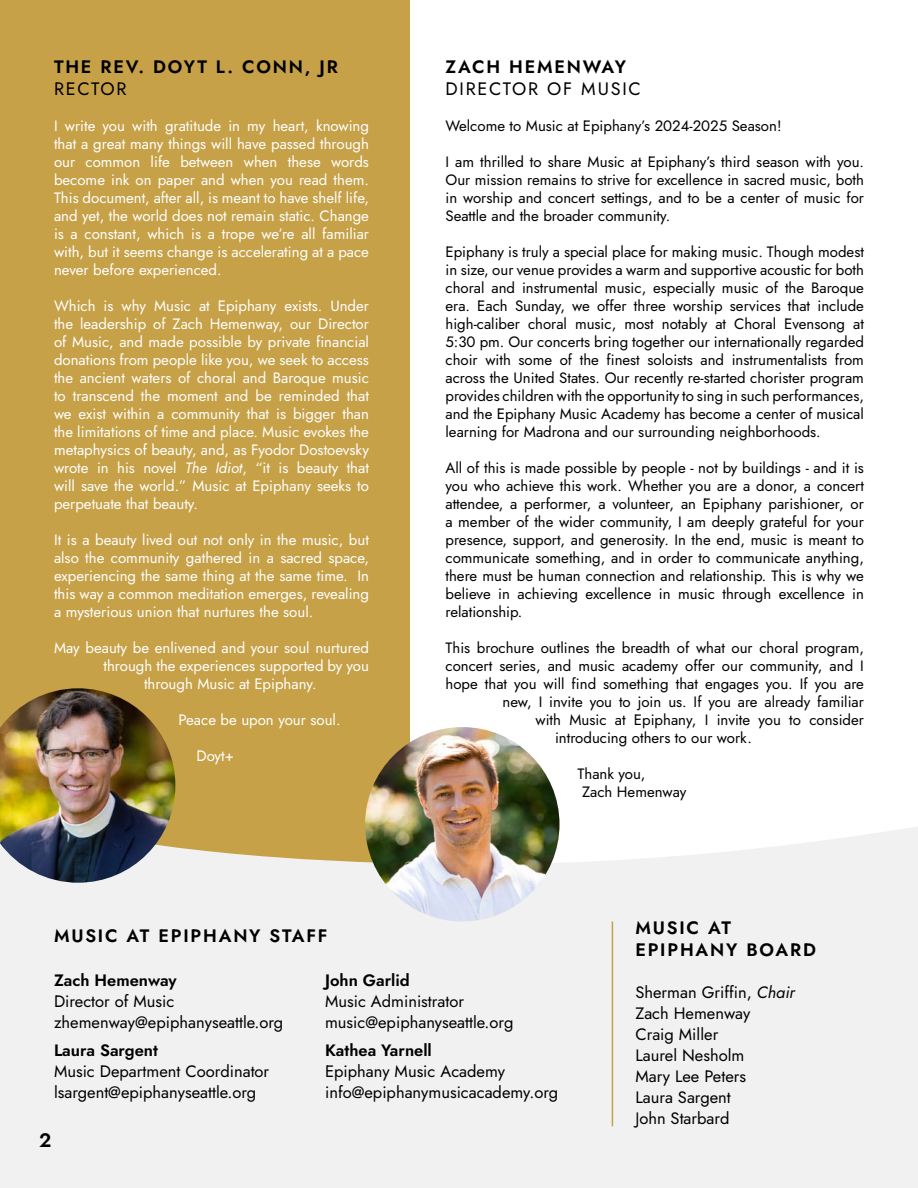
<style>
.page{position:relative;width:918px;height:1188px;background:#fff}
.page>*{position:absolute;margin:0;border:0;box-sizing:border-box;transform-origin:0 0}
.t1{font:19.5px "Jost";color:#000}
.t2{font:18px/21.6px "Jost";letter-spacing:.1em;color:#000}
.t3{font:16.5px/21px "Jost";color:#000}
.t4{font:15px/18px "Jost";color:#000;text-align:justify}
.t5{font:15px/18px "Jost";color:#fff;text-align:justify}
.s1{font-style:italic}
</style>
<div class="page">
<div style="left:0;top:0;width:409px;height:902px;background:#c6a148"></div>
<svg style="left:0;top:774px;width:918px;height:414px;fill:#f1f1f1"></svg>
<img style="left:0;top:688px;width:175px;height:195px">
<img style="left:365px;top:727px;width:195px;height:194px;border-radius:97px">
<hr style="left:612px;top:921px;width:1px;height:205px;background:#c6a148">
<p class="t2" style="left:54px;top:56px;width:285px">THE REV. DOYT L. CONN, JR<br>RECTOR</p>
<p class="t5" style="left:54px;top:117px;width:317px">I write you with gratitude in my heart, knowing that a great many things will have passed through our common life between when these words become ink on paper and when you read them.<br>This document, after all, is meant to have shelf life, and yet, the world does not remain static. Change is a constant, which is a trope we’re all familiar with, but it seems change is accelerating at a pace never before experienced.</p>
<p class="t5" style="left:54px;top:297px;width:317px">Which is why Music at Epiphany exists. Under the leadership of Zach Hemenway, our Director of Music, and made possible by private financial donations from people like you, we seek to access the ancient waters of choral and Baroque music to transcend the moment and be reminded that we exist within a community that is bigger than the limitations of time and place. Music evokes the metaphysics of beauty, and, as Fyodor Dostoevsky wrote in his novel <span class="s1">The Idiot</span>, “it is beauty that will save the world.” Music at Epiphany seeks to perpetuate that beauty.</p>
<p class="t5" style="left:54px;top:531px;width:317px">It is a beauty lived out not only in the music, but also the community gathered in a sacred space, experiencing the same thing at the same time. In this way a common meditation emerges, revealing a mysterious union that nurtures the soul.</p>
<p class="t5" style="left:54px;top:639px;width:316px">May beauty be enlivened and your soul nurtured</p>
<p class="t5" style="left:104px;top:657px;width:267px">through the experiences supported by you</p>
<p class="t5" style="left:144px;top:675px;width:174px">through Music at Epiphany.</p>
<p class="t5" style="left:178px;top:711px;width:164px">Peace be upon your soul.</p>
<p class="t5" style="left:196px;top:747px;width:39px">Doyt+</p>
<p class="t2" style="left:446px;top:56px;width:197px">ZACH HEMENWAY<br>DIRECTOR OF MUSIC</p>
<p class="t4" style="left:446px;top:117px;width:338px">Welcome to Music at Epiphany’s 2024-2025 Season!</p>
<p class="t4" style="left:446px;top:153px;width:420px">I am thrilled to share Music at Epiphany’s third season with you.<br>Our mission remains to strive for excellence in sacred music, both in worship and concert settings, and to be a center of music for Seattle and the broader community.</p>
<p class="t4" style="left:446px;top:243px;width:420px">Epiphany is truly a special place for making music. Though modest in size, our venue provides a warm and supportive acoustic for both choral and instrumental music, especially music of the Baroque era. Each Sunday, we offer three worship services that include high-caliber choral music, most notably at Choral Evensong at 5:30 pm. Our concerts bring together our internationally regarded choir with some of the finest soloists and instrumentalists from across the United States. Our recently re-started chorister program provides children with the opportunity to sing in such performances, and the Epiphany Music Academy has become a center of musical learning for Madrona and our surrounding neighborhoods.</p>
<p class="t4" style="left:446px;top:459px;width:420px">All of this is made possible by people - not by buildings - and it is you who achieve this work. Whether you are a donor, a concert attendee, a performer, a volunteer, an Epiphany parishioner, or a member of the wider community, I am deeply grateful for your presence, support, and generosity. In the end, music is meant to communicate something, and in order to communicate anything, there must be human connection and relationship. This is why we believe in achieving excellence in music through excellence in relationship.</p>
<p class="t4" style="left:446px;top:639px;width:420px">This brochure outlines the breadth of what our choral program,</p>
<p class="t4" style="left:446px;top:657px;width:420px">concert series, and music academy offer our community, and I</p>
<p class="t4" style="left:446px;top:675px;width:420px">hope that you will find something that engages you. If you are</p>
<p class="t4" style="left:502px;top:693px;width:363px">new, I invite you to join us. If you are already familiar</p>
<p class="t4" style="left:536px;top:711px;width:330px">with Music at Epiphany, I invite you to consider</p>
<p class="t4" style="left:555px;top:729px;width:198px">introducing others to our work.</p>
<p class="t4" style="left:582px;top:765px;width:106px;text-indent:-4px">Thank you,<br>Zach Hemenway</p>
<p class="t2" style="left:54px;top:925px;width:275px">MUSIC AT EPIPHANY STAFF</p>
<p class="t3" style="left:54px;top:970px;width:231px">Zach Hemenway<br>Director of Music zhemenway@epiphanyseattle.org</p>
<p class="t3" style="left:54px;top:1040px;width:217px">Laura Sargent<br>Music Department Coordinator lsargent@epiphanyseattle.org</p>
<h1 class="t1" style="left:39px;top:1127px;width:14px">2</h1>
<p class="t3" style="left:325px;top:970px;width:190px">John Garlid<br>Music Administrator music@epiphanyseattle.org</p>
<p class="t3" style="left:325px;top:1039px;width:235px">Kathea Yarnell<br>Epiphany Music Academy info@epiphanymusicacademy.org</p>
<p class="t2" style="left:635px;top:917px;width:182px">MUSIC AT<br>EPIPHANY BOARD</p>
<p class="t3" style="left:635px;top:982px;width:161px">Sherman Griffin, <span class="s1">Chair<br></span>Zach Hemenway<br>Craig Miller<br>Laurel Nesholm<br>Mary Lee Peters<br>Laura Sargent<br>John Starbard</p>
</div>
